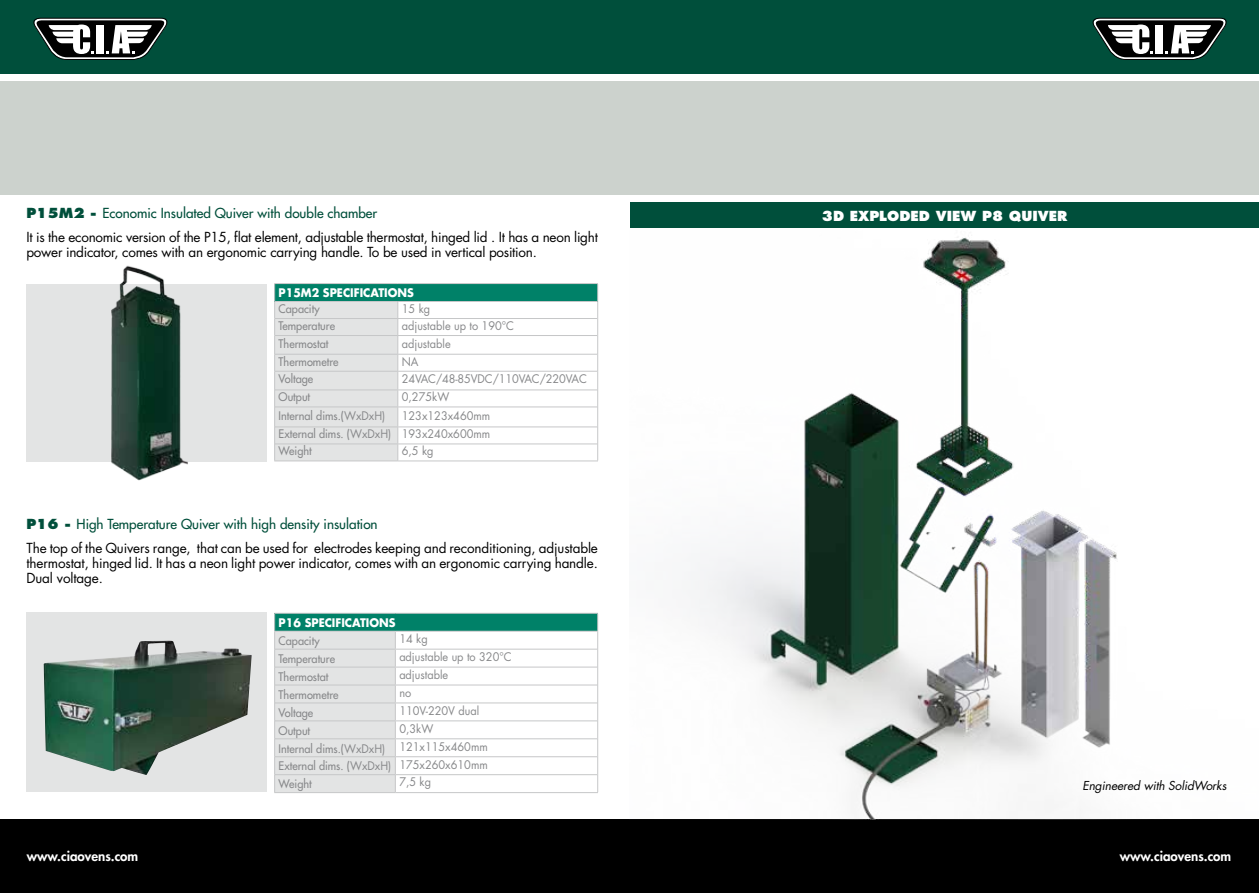
<style>
.page{position:relative;width:1259px;height:893px;background:#fff}
.page>*{position:absolute;margin:0;border:0;box-sizing:border-box;transform-origin:0 0}
.t1{font:13.5px/23.7px "Futura Std";letter-spacing:-.01em;color:#000}
.t2{font:800 13.5px "Futura Std";color:#fff}
.t3{font:800 13.35px "Futura Std";color:#fff}
.t4{font:italic 12px "Futura Std";letter-spacing:-.01em;color:#000}
.t5{font:11.55px/18px "Futura Std";color:#87888a;text-align:right;scale:.95 1}
.t6{font:500 11.55px "Futura Std";color:#87888a;scale:.95 1}
.t7{font:700 11.55px "Futura Std";color:#fff;scale:.95 1}
.s1{font-weight:800;color:#004f3b}
.s2{font-weight:500;color:#004f3b}
.s3{font-weight:400}
.s4{font-weight:500}
</style>
<div class="page">
<div style="left:0;top:820px;width:1259px;height:73px;background:#000"></div>
<div style="left:0;top:81px;width:1259px;height:114px;background:#ccd2cd"></div>
<div style="left:0;top:0;width:1259px;height:73px;background:#004f3b"></div>
<svg style="left:33px;top:17px;width:135px;height:43px"></svg>
<svg style="left:1092px;top:17px;width:135px;height:43px"></svg>
<div style="left:275px;top:284px;width:323px;height:17px;background:#008168"></div>
<svg style="left:597px;top:284px;width:1px;height:177px"></svg>
<hr style="left:274px;top:283px;width:124px;height:1px;background:#c6c7c8">
<hr style="left:398px;top:283px;width:200px;height:1px;background:#c6c7c8">
<hr style="left:398px;top:301px;width:199px;height:1px;background:#c6c7c8">
<hr style="left:398px;top:318px;width:199px;height:1px;background:#c6c7c8">
<hr style="left:398px;top:335px;width:199px;height:1px;background:#c6c7c8">
<hr style="left:398px;top:354px;width:199px;height:1px;background:#c6c7c8">
<hr style="left:398px;top:371px;width:199px;height:1px;background:#c6c7c8">
<hr style="left:398px;top:390px;width:199px;height:1px;background:#c6c7c8">
<hr style="left:398px;top:407px;width:199px;height:1px;background:#c6c7c8">
<hr style="left:398px;top:426px;width:199px;height:1px;background:#c6c7c8">
<hr style="left:398px;top:444px;width:199px;height:1px;background:#c6c7c8">
<hr style="left:274px;top:461px;width:124px;height:1px;background:#c6c7c8">
<hr style="left:398px;top:461px;width:200px;height:1px;background:#c6c7c8">
<svg style="left:274px;top:284px;width:124px;height:177px;background:#cbd8d6"></svg>
<div style="left:26px;top:284px;width:241px;height:177px;background:#e3e4e4"></div>
<div style="left:26px;top:612px;width:241px;height:180px;background:#e3e4e4"></div>
<img style="left:43px;top:641px;width:209px;height:134px">
<div style="left:275px;top:613px;width:323px;height:18px;background:#008168"></div>
<svg style="left:597px;top:614px;width:1px;height:178px"></svg>
<hr style="left:274px;top:613px;width:121px;height:1px;background:#c6c7c8">
<hr style="left:395px;top:613px;width:203px;height:1px;background:#c6c7c8">
<hr style="left:395px;top:631px;width:202px;height:1px;background:#c6c7c8">
<hr style="left:395px;top:649px;width:202px;height:1px;background:#c6c7c8">
<hr style="left:395px;top:667px;width:202px;height:1px;background:#c6c7c8">
<hr style="left:395px;top:685px;width:202px;height:1px;background:#c6c7c8">
<hr style="left:395px;top:702px;width:202px;height:1px;background:#c6c7c8">
<hr style="left:395px;top:720px;width:202px;height:1px;background:#c6c7c8">
<hr style="left:395px;top:738px;width:202px;height:1px;background:#c6c7c8">
<hr style="left:395px;top:756px;width:202px;height:1px;background:#c6c7c8">
<hr style="left:395px;top:774px;width:202px;height:1px;background:#c6c7c8">
<hr style="left:395px;top:792px;width:203px;height:1px;background:#c6c7c8">
<svg style="left:274px;top:614px;width:122px;height:179px;background:#cbd8d6"></svg>
<img style="left:86px;top:265px;width:126px;height:215px">
<img style="left:629px;top:237px;width:630px;height:583px">
<div style="left:630px;top:202px;width:629px;height:25px;background:#004f3b"></div>
<p class="t1" style="left:26px;top:202px;width:573px"><span class="s1">P15M2 -</span> <span class="s2">Economic Insulated Quiver with double chamber<br></span>It is the economic version of the P15, flat element, adjustable thermostat, hinged lid . It has a neon light</p>
<p class="t1" style="left:26px;top:240px;width:512px">power indicator, comes with an ergonomic carrying handle. To be used in vertical position.</p>
<p class="t7" style="left:279px;top:285px;width:144px">P15M2 SPECIFICATIONS</p>
<p class="t6" style="left:279px;top:301px;width:45px">Capacity</p>
<p class="t5" style="left:402px;top:300px;width:31px">15 kg</p>
<p class="t6" style="left:279px;top:318px;width:61px">Temperature</p>
<p class="t5" style="left:402px;top:317px;width:120px">adjustable up to 190°C</p>
<p class="t6" style="left:279px;top:336px;width:54px">Thermostat</p>
<p class="t5" style="left:402px;top:335px;width:53px">adjustable</p>
<p class="t6" style="left:279px;top:354px;width:65px">Thermometre</p>
<p class="t5" style="left:402px;top:352px;width:19px">NA</p>
<p class="t6" style="left:279px;top:372px;width:38px">Voltage</p>
<p class="t5" style="left:402px;top:370px;width:196px">24VAC/48-85VDC/110VAC/220VAC</p>
<p class="t6" style="left:279px;top:390px;width:35px">Output</p>
<p class="t5" style="left:402px;top:388px;width:51px">0,275kW</p>
<p class="t6" style="left:279px;top:408px;width:114px">Internal dims.(<span class="s3">WxDxH)</span></p>
<p class="t5" style="left:279px;top:406px;width:224px;line-height:18.5px">123x123x460mm<br><span class="s4">External dims. (</span>WxDxH) 193x240x600mm</p>
<p class="t6" style="left:279px;top:444px;width:36px">Weight</p>
<p class="t5" style="left:402px;top:442px;width:35px">6,5 kg</p>
<p class="t1" style="left:26px;top:513px;width:573px"><span class="s1">P16 -</span> <span class="s2">High Temperature Quiver with high density insulation<br></span>The top of the Quivers range, that can be used for electrodes keeping and reconditioning, adjustable</p>
<p class="t1" style="left:26px;top:555px;width:573px;line-height:15px">thermostat, hinged lid. It has a neon light power indicator, comes with an ergonomic carrying handle.<br>Dual voltage.</p>
<p class="t7" style="left:279px;top:615px;width:125px">P16 SPECIFICATIONS</p>
<p class="t6" style="left:279px;top:633px;width:45px">Capacity</p>
<p class="t5" style="left:399px;top:630px;width:31px">14 kg</p>
<p class="t6" style="left:279px;top:651px;width:61px">Temperature</p>
<p class="t5" style="left:399px;top:648px;width:120px">adjustable up to 320°C</p>
<p class="t6" style="left:279px;top:669px;width:54px">Thermostat</p>
<p class="t5" style="left:399px;top:666px;width:53px">adjustable</p>
<p class="t6" style="left:279px;top:687px;width:65px">Thermometre</p>
<p class="t5" style="left:399px;top:684px;width:14px">no</p>
<p class="t6" style="left:279px;top:705px;width:38px">Voltage</p>
<p class="t5" style="left:399px;top:702px;width:86px">110V-220V dual</p>
<p class="t6" style="left:279px;top:723px;width:35px">Output</p>
<p class="t5" style="left:279px;top:719px;width:222px;text-align:left;text-indent:121px">0,3kW<br><span class="s4">Internal dims.(</span>WxDxH) 121x115x460mm<br><span class="s4">External dims. (</span>WxDxH) 175x260x610mm</p>
<p class="t6" style="left:279px;top:777px;width:36px">Weight</p>
<p class="t5" style="left:399px;top:773px;width:35px">7,5 kg</p>
<p class="t2" style="left:822px;top:207px;width:247px">3D EXPLODED VIEW P8 QUIVER</p>
<p class="t4" style="left:1082px;top:777px;width:146px">Engineered with SolidWorks</p>
<p class="t3" style="left:27px;top:847px;width:113px">www.ciaovens.com</p>
<p class="t3" style="left:1119px;top:847px;width:113px">www.ciaovens.com</p>
</div>
